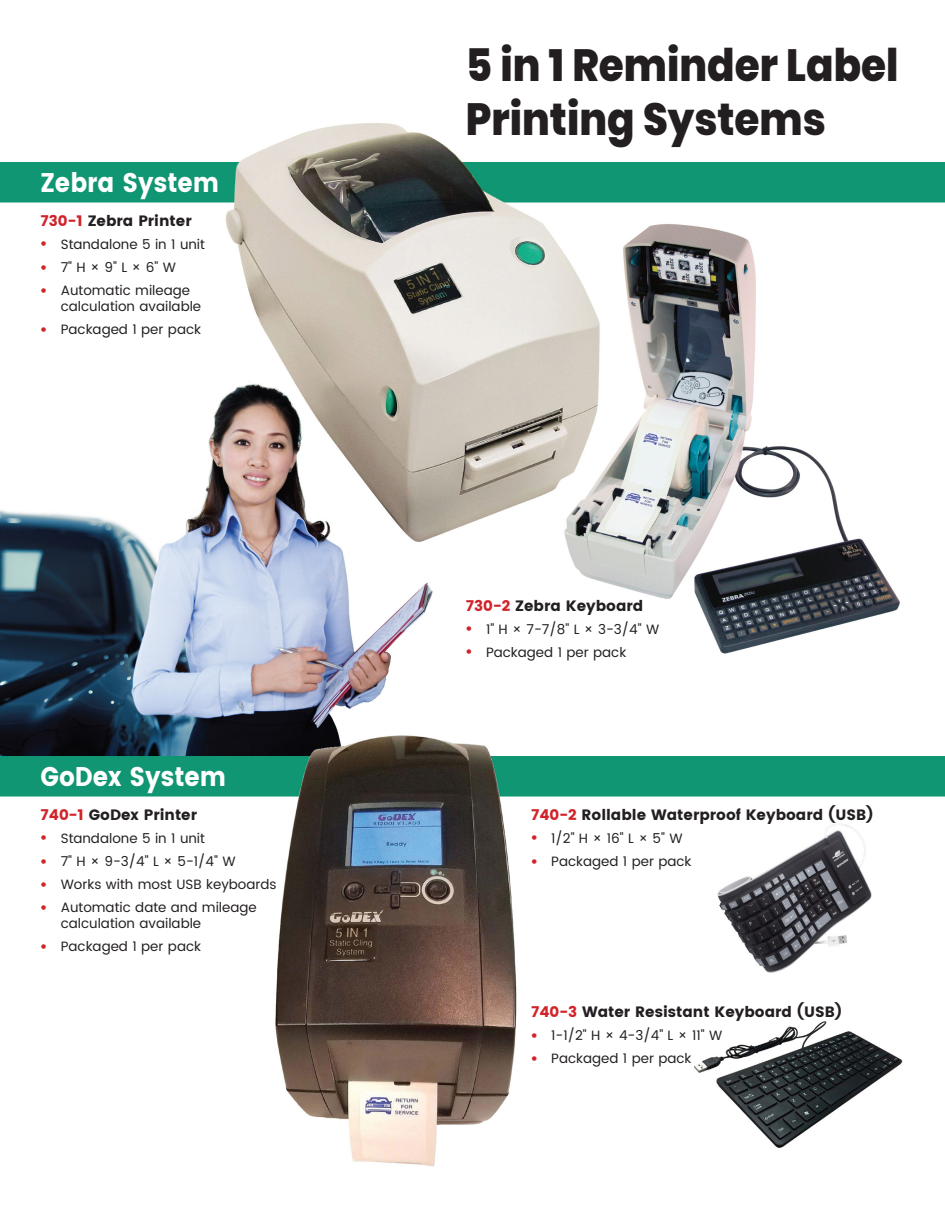
<style>
.page{position:relative;width:945px;height:1215px;background:#fff}
.page>*{position:absolute;margin:0;border:0;box-sizing:border-box;transform-origin:0 0}
.t1{font:800 45px/54.3px "Poppins";color:#231f20;scale:.9 1}
.t2{font:700 27px "Poppins";color:#fff;scale:.9 1}
.t3{font:700 15px "Poppins";color:#231f20}
.t4{font:13.5px/16.2px "Poppins";color:#231f20}
.s1{color:#d1232a}
.s2{font-family:"Arial";font-size:18px;color:#d1232a}
</style>
<div class="page">
<img style="left:0;top:123px;width:945px;height:1044px">
<p class="t2" style="left:40px;top:167px;width:200px">Zebra System</p>
<p class="t3" style="left:40px;top:212px;width:153px"><span class="s1">730-1</span> Zebra Printer</p>
<p class="t4" style="left:40px;top:237px;width:166px"><span class="s2">•</span> Standalone 5 in 1 unit</p>
<p class="t4" style="left:40px;top:260px;width:137px"><span class="s2">•</span> 7" H × 9" L × 6" W</p>
<p class="t4" style="left:61px;top:283px;width:142px;text-indent:-20px"><span class="s2">•</span> Automatic mileage calculation available</p>
<p class="t4" style="left:40px;top:322px;width:162px"><span class="s2">•</span> Packaged 1 per pack</p>
<p class="t2" style="left:40px;top:761px;width:208px">GoDex System</p>
<p class="t3" style="left:40px;top:806px;width:158px"><span class="s1">740-1</span> GoDex Printer</p>
<p class="t4" style="left:40px;top:831px;width:166px"><span class="s2">•</span> Standalone 5 in 1 unit</p>
<p class="t4" style="left:40px;top:854px;width:197px"><span class="s2">•</span> 7" H × 9-3/4" L × 5-1/4" W</p>
<p class="t4" style="left:40px;top:877px;width:238px"><span class="s2">•</span> Works with most USB keyboards</p>
<p class="t4" style="left:61px;top:900px;width:198px;text-indent:-20px"><span class="s2">•</span> Automatic date and mileage calculation available</p>
<p class="t4" style="left:40px;top:939px;width:162px"><span class="s2">•</span> Packaged 1 per pack</p>
<p class="t1" style="left:466px;top:38px;width:483px">5 in 1 Reminder Label<br>Printing Systems</p>
<p class="t3" style="left:466px;top:597px;width:179px"><span class="s1">730-2</span> Zebra Keyboard</p>
<p class="t4" style="left:466px;top:621px;width:195px"><span class="s2">•</span> 1" H × 7-7/8" L × 3-3/4" W</p>
<p class="t4" style="left:466px;top:644px;width:162px"><span class="s2">•</span> Packaged 1 per pack</p>
<p class="t3" style="left:531px;top:806px;width:344px"><span class="s1">740-2</span> Rollable Waterproof Keyboard (USB)</p>
<p class="t4" style="left:531px;top:831px;width:153px"><span class="s2">•</span> 1/2" H × 16" L × 5" W</p>
<p class="t4" style="left:531px;top:854px;width:162px"><span class="s2">•</span> Packaged 1 per pack</p>
<p class="t3" style="left:531px;top:1003px;width:313px"><span class="s1">740-3</span> Water Resistant Keyboard (USB)</p>
<p class="t4" style="left:531px;top:1028px;width:193px"><span class="s2">•</span> 1-1/2" H × 4-3/4" L × 11" W</p>
<p class="t4" style="left:531px;top:1051px;width:162px"><span class="s2">•</span> Packaged 1 per pack</p>
</div>
